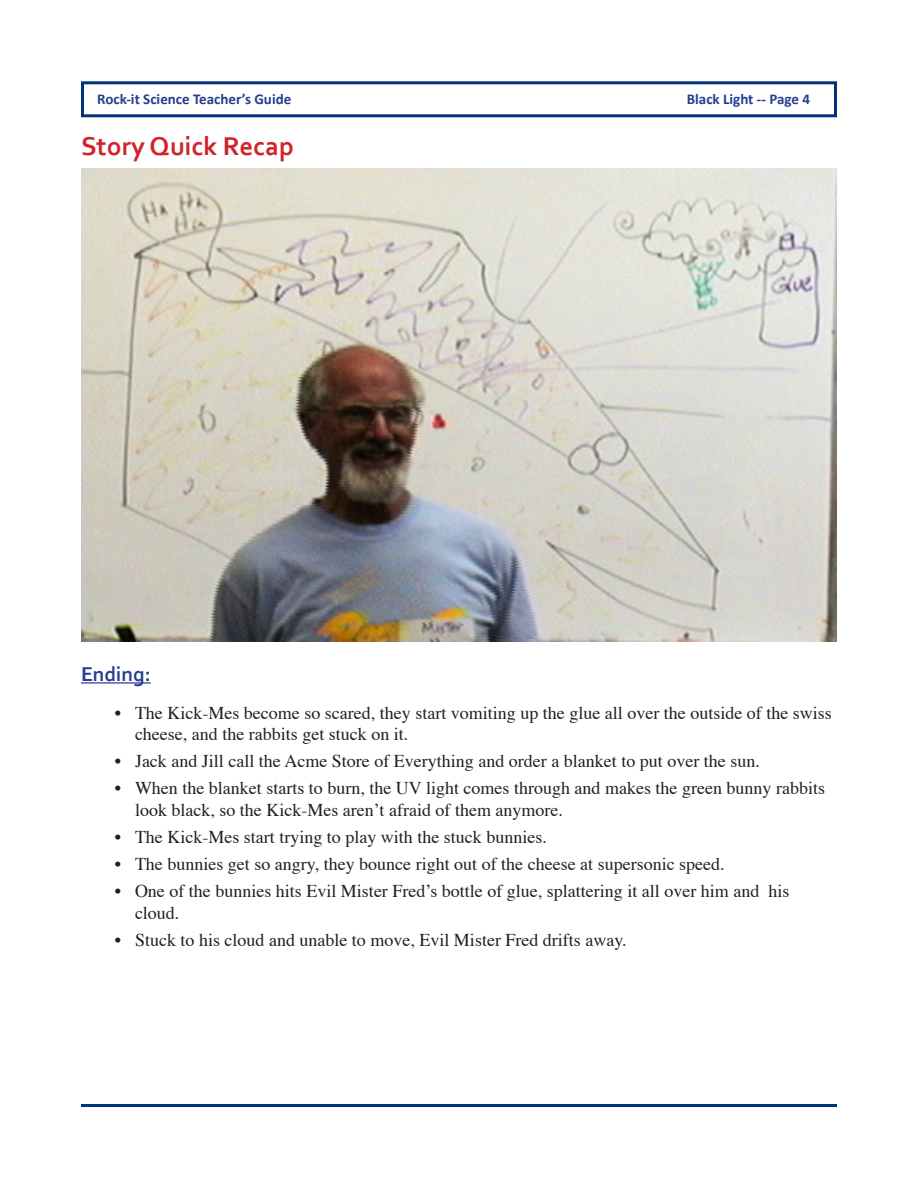
<style>
.page{position:relative;width:918px;height:1188px;background:#fff}
.page>*{position:absolute;margin:0;border:0;box-sizing:border-box;transform-origin:0 0}
.t1{font:700 27px "Corbel";color:#d1232a}
.t2{font:700 21px "Corbel";color:#253f8e}
.t3{font:18px/21.6px "Times";color:#231f20}
.t4{font:700 15px "Calibri";color:#253f8e}
</style>
<div class="page">
<div style="left:81px;top:81px;width:756px;height:36px;border:3px solid #00327b"></div>
<hr style="left:81px;top:1104px;width:756px;height:3px;background:#00327b">
<hr style="left:81px;top:682px;width:70px;height:2px;background:#253f8e">
<img style="left:81px;top:169px;width:756px;height:472px">
<p class="t4" style="left:97px;top:89px;width:196px">Rock-it Science Teacher’s Guide</p>
<p class="t4" style="left:687px;top:89px;width:125px">Black Light -- Page 4</p>
<h1 class="t1" style="left:81px;top:129px;width:214px">Story Quick Recap</h1>
<p class="t2" style="left:81px;top:661px;width:71px">Ending:</p>
<p class="t3" style="left:135px;top:700px;width:698px;text-indent:-20px">• The Kick-Mes become so scared, they start vomiting up the glue all over the outside of the swiss cheese, and the rabbits get stuck on it.</p>
<p class="t3" style="left:115px;top:749px;width:647px">• Jack and Jill call the Acme Store of Everything and order a blanket to put over the sun.</p>
<p class="t3" style="left:135px;top:776px;width:692px;text-indent:-20px">• When the blanket starts to burn, the UV light comes through and makes the green bunny rabbits look black, so the Kick-Mes aren’t afraid of them anymore.</p>
<p class="t3" style="left:115px;top:825px;width:434px">• The Kick-Mes start trying to play with the stuck bunnies.</p>
<p class="t3" style="left:115px;top:852px;width:611px">• The bunnies get so angry, they bounce right out of the cheese at supersonic speed.</p>
<p class="t3" style="left:135px;top:879px;width:656px;text-indent:-20px">• One of the bunnies hits Evil Mister Fred’s bottle of glue, splattering it all over him and his cloud.</p>
<p class="t3" style="left:115px;top:927px;width:513px">• Stuck to his cloud and unable to move, Evil Mister Fred drifts away.</p>
</div>
